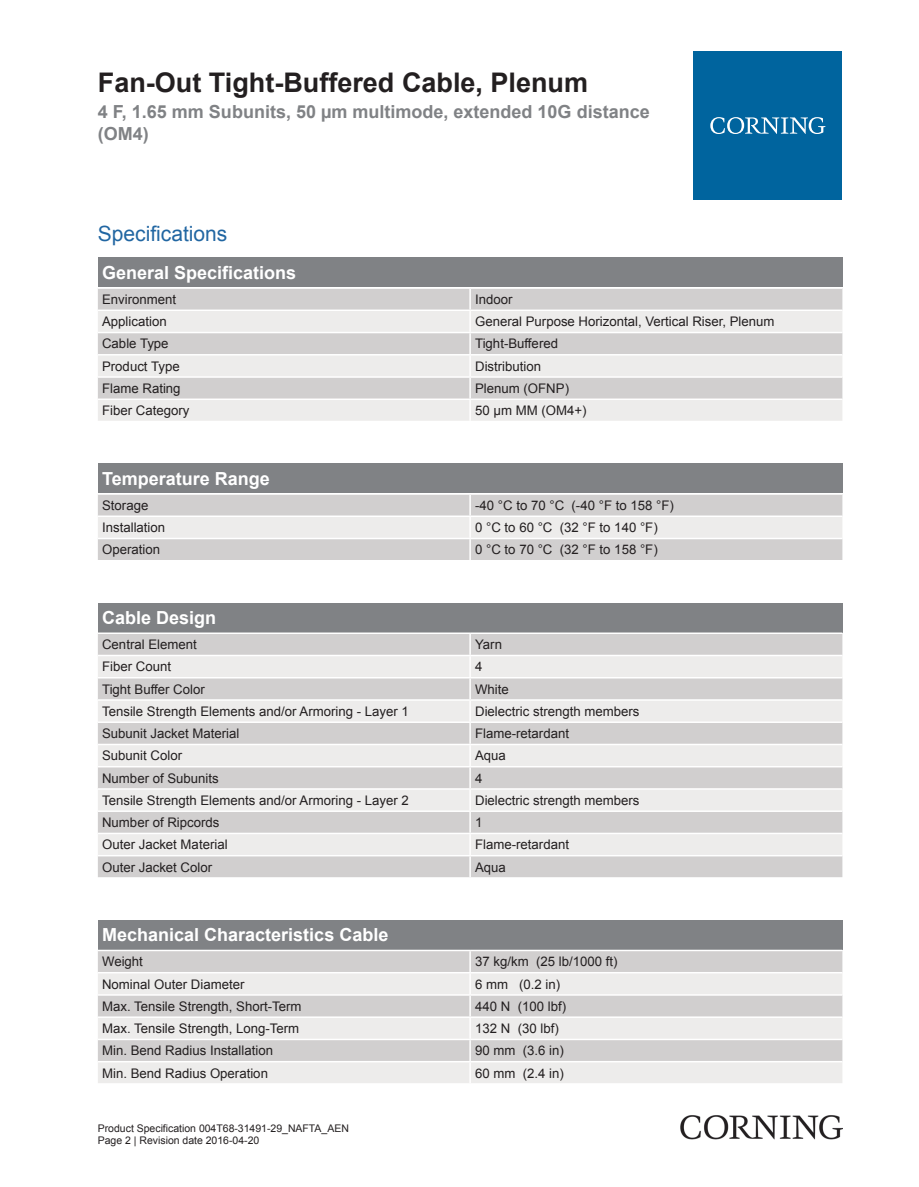
<style>
.page{position:relative;width:919px;height:1187px;background:#fff}
.page>*{position:absolute;margin:0;border:0;box-sizing:border-box;transform-origin:0 0}
.t1{font:700 27px "Arial";color:#231f20}
.t2{font:21px "Arial";color:#2166a2}
.t3{font:700 18px "Arial";color:#fff}
.t4{font:700 18px/21.6px "Arial";color:#808285}
.t5{font:13.2px "Arial";color:#231f20}
.t6{font:10.5px/12.6px "Arial";color:#231f20}
</style>
<div class="page">
<div style="left:98px;top:257px;width:744px;height:30px;background:#808285"></div>
<div style="left:98px;top:289px;width:744px;height:20px;background:#d1cfcf"></div>
<svg style="left:98px;top:311px;width:744px;height:110px;background:#e2e0e0"></svg>
<hr style="left:469px;top:289px;width:2px;height:20px;background:#fff">
<hr style="left:469px;top:311px;width:2px;height:21px;background:#fff">
<hr style="left:469px;top:333px;width:2px;height:21px;background:#fff">
<hr style="left:469px;top:355px;width:2px;height:21px;background:#fff">
<hr style="left:469px;top:378px;width:2px;height:20px;background:#fff">
<hr style="left:469px;top:400px;width:2px;height:21px;background:#fff">
<hr style="left:98px;top:332px;width:372px;height:1px;background:#fff">
<hr style="left:470px;top:332px;width:372px;height:1px;background:#fff">
<hr style="left:98px;top:354px;width:372px;height:1px;background:#fff">
<hr style="left:470px;top:354px;width:372px;height:1px;background:#fff">
<hr style="left:98px;top:376px;width:372px;height:2px;background:#fff">
<hr style="left:470px;top:376px;width:372px;height:2px;background:#fff">
<hr style="left:98px;top:398px;width:372px;height:2px;background:#fff">
<hr style="left:470px;top:398px;width:372px;height:2px;background:#fff">
<div style="left:98px;top:463px;width:744px;height:30px;background:#808285"></div>
<div style="left:98px;top:494px;width:744px;height:66px;background:#d1cfcf"></div>
<div style="left:98px;top:517px;width:744px;height:20px;background:#edeceb"></div>
<hr style="left:469px;top:494px;width:2px;height:21px;background:#fff">
<hr style="left:469px;top:517px;width:2px;height:20px;background:#fff">
<hr style="left:469px;top:539px;width:2px;height:21px;background:#fff">
<hr style="left:98px;top:515px;width:372px;height:2px;background:#fff">
<hr style="left:470px;top:515px;width:372px;height:2px;background:#fff">
<hr style="left:98px;top:537px;width:372px;height:2px;background:#fff">
<hr style="left:470px;top:537px;width:372px;height:2px;background:#fff">
<div style="left:98px;top:602px;width:744px;height:30px;background:#808285"></div>
<div style="left:98px;top:634px;width:744px;height:243px;background:#d1cfcf"></div>
<svg style="left:98px;top:656px;width:744px;height:198px;background:#e1dfdf"></svg>
<hr style="left:469px;top:634px;width:2px;height:20px;background:#fff">
<hr style="left:469px;top:656px;width:2px;height:21px;background:#fff">
<hr style="left:469px;top:678px;width:2px;height:21px;background:#fff">
<hr style="left:469px;top:700px;width:2px;height:21px;background:#fff">
<hr style="left:469px;top:723px;width:2px;height:20px;background:#fff">
<hr style="left:469px;top:745px;width:2px;height:21px;background:#fff">
<hr style="left:469px;top:767px;width:2px;height:21px;background:#fff">
<hr style="left:469px;top:789px;width:2px;height:21px;background:#fff">
<hr style="left:469px;top:811px;width:2px;height:21px;background:#fff">
<hr style="left:469px;top:834px;width:2px;height:20px;background:#fff">
<hr style="left:469px;top:856px;width:2px;height:21px;background:#fff">
<hr style="left:98px;top:654px;width:372px;height:2px;background:#fff">
<hr style="left:470px;top:654px;width:372px;height:2px;background:#fff">
<hr style="left:98px;top:677px;width:372px;height:1px;background:#fff">
<hr style="left:470px;top:677px;width:372px;height:1px;background:#fff">
<hr style="left:98px;top:699px;width:372px;height:1px;background:#fff">
<hr style="left:470px;top:699px;width:372px;height:1px;background:#fff">
<hr style="left:98px;top:721px;width:372px;height:2px;background:#fff">
<hr style="left:470px;top:721px;width:372px;height:2px;background:#fff">
<hr style="left:98px;top:743px;width:372px;height:2px;background:#fff">
<hr style="left:470px;top:743px;width:372px;height:2px;background:#fff">
<hr style="left:98px;top:766px;width:372px;height:1px;background:#fff">
<hr style="left:470px;top:766px;width:372px;height:1px;background:#fff">
<hr style="left:98px;top:788px;width:372px;height:1px;background:#fff">
<hr style="left:470px;top:788px;width:372px;height:1px;background:#fff">
<hr style="left:98px;top:810px;width:372px;height:1px;background:#fff">
<hr style="left:470px;top:810px;width:372px;height:1px;background:#fff">
<hr style="left:98px;top:832px;width:372px;height:2px;background:#fff">
<hr style="left:470px;top:832px;width:372px;height:2px;background:#fff">
<hr style="left:98px;top:854px;width:372px;height:2px;background:#fff">
<hr style="left:470px;top:854px;width:372px;height:2px;background:#fff">
<div style="left:98px;top:919px;width:744px;height:30px;background:#808285"></div>
<div style="left:98px;top:951px;width:744px;height:20px;background:#d1cfcf"></div>
<svg style="left:98px;top:973px;width:744px;height:110px;background:#e2e1e0"></svg>
<hr style="left:469px;top:951px;width:2px;height:20px;background:#fff">
<hr style="left:469px;top:973px;width:2px;height:21px;background:#fff">
<hr style="left:469px;top:995px;width:2px;height:21px;background:#fff">
<hr style="left:469px;top:1017px;width:2px;height:21px;background:#fff">
<hr style="left:469px;top:1040px;width:2px;height:20px;background:#fff">
<hr style="left:469px;top:1062px;width:2px;height:21px;background:#fff">
<hr style="left:98px;top:994px;width:372px;height:1px;background:#fff">
<hr style="left:470px;top:994px;width:372px;height:1px;background:#fff">
<hr style="left:98px;top:1016px;width:372px;height:1px;background:#fff">
<hr style="left:470px;top:1016px;width:372px;height:1px;background:#fff">
<hr style="left:98px;top:1038px;width:372px;height:2px;background:#fff">
<hr style="left:470px;top:1038px;width:372px;height:2px;background:#fff">
<hr style="left:98px;top:1060px;width:372px;height:2px;background:#fff">
<hr style="left:470px;top:1060px;width:372px;height:2px;background:#fff">
<div style="left:693px;top:51px;width:149px;height:149px;background:#00649e"></div>
<svg style="left:710px;top:117px;width:115px;height:17px"></svg>
<img style="left:680px;top:1115px;width:162px;height:24px">
<h1 class="t1" style="left:98px;top:64px;width:492px">Fan-Out Tight-Buffered Cable, Plenum</h1>
<h3 class="t4" style="left:98px;top:102px;width:553px">4 F, 1.65 mm Subunits, 50 µm multimode, extended 10G distance (OM4)</h3>
<h2 class="t2" style="left:98px;top:219px;width:131px">Specifications</h2>
<h3 class="t3" style="left:102px;top:260px;width:196px">General Specifications</h3>
<p class="t5" style="left:102px;top:290px;width:76px">Environment</p>
<p class="t5" style="left:475px;top:290px;width:39px">Indoor</p>
<p class="t5" style="left:102px;top:313px;width:66px">Application</p>
<p class="t5" style="left:475px;top:313px;width:301px">General Purpose Horizontal, Vertical Riser, Plenum</p>
<p class="t5" style="left:102px;top:335px;width:68px">Cable Type</p>
<p class="t5" style="left:475px;top:335px;width:84px">Tight-Buffered</p>
<p class="t5" style="left:102px;top:357px;width:79px">Product Type</p>
<p class="t5" style="left:475px;top:357px;width:68px">Distribution</p>
<p class="t5" style="left:102px;top:379px;width:80px">Flame Rating</p>
<p class="t5" style="left:475px;top:379px;width:95px">Plenum (OFNP)</p>
<p class="t5" style="left:102px;top:402px;width:89px">Fiber Category</p>
<p class="t5" style="left:475px;top:402px;width:113px">50 µm MM (OM4+)</p>
<h3 class="t3" style="left:102px;top:466px;width:169px">Temperature Range</h3>
<p class="t5" style="left:102px;top:496px;width:48px">Storage</p>
<p class="t5" style="left:475px;top:496px;width:200px">-40 °C to 70 °C (-40 °F to 158 °F)</p>
<p class="t5" style="left:102px;top:519px;width:65px">Installation</p>
<p class="t5" style="left:475px;top:519px;width:184px">0 °C to 60 °C (32 °F to 140 °F)</p>
<p class="t5" style="left:102px;top:541px;width:59px">Operation</p>
<p class="t5" style="left:475px;top:541px;width:184px">0 °C to 70 °C (32 °F to 158 °F)</p>
<h3 class="t3" style="left:102px;top:605px;width:116px">Cable Design</h3>
<p class="t5" style="left:102px;top:635px;width:96px">Central Element</p>
<p class="t5" style="left:475px;top:635px;width:28px">Yarn</p>
<p class="t5" style="left:102px;top:658px;width:70px">Fiber Count</p>
<p class="t5" style="left:475px;top:658px;width:9px">4</p>
<p class="t5" style="left:102px;top:680px;width:104px">Tight Buffer Color</p>
<p class="t5" style="left:475px;top:680px;width:35px">White</p>
<p class="t5" style="left:102px;top:702px;width:308px">Tensile Strength Elements and/or Armoring - Layer 1</p>
<p class="t5" style="left:475px;top:702px;width:166px">Dielectric strength members</p>
<p class="t5" style="left:102px;top:724px;width:139px">Subunit Jacket Material</p>
<p class="t5" style="left:475px;top:724px;width:95px">Flame-retardant</p>
<p class="t5" style="left:102px;top:747px;width:81px">Subunit Color</p>
<p class="t5" style="left:475px;top:747px;width:32px">Aqua</p>
<p class="t5" style="left:102px;top:769px;width:118px">Number of Subunits</p>
<p class="t5" style="left:475px;top:769px;width:9px">4</p>
<p class="t5" style="left:102px;top:791px;width:308px">Tensile Strength Elements and/or Armoring - Layer 2</p>
<p class="t5" style="left:475px;top:791px;width:166px">Dielectric strength members</p>
<p class="t5" style="left:102px;top:813px;width:119px">Number of Ripcords</p>
<p class="t5" style="left:475px;top:813px;width:9px">1</p>
<p class="t5" style="left:102px;top:836px;width:127px">Outer Jacket Material</p>
<p class="t5" style="left:475px;top:836px;width:95px">Flame-retardant</p>
<p class="t5" style="left:102px;top:858px;width:112px">Outer Jacket Color</p>
<p class="t5" style="left:475px;top:858px;width:32px">Aqua</p>
<h3 class="t3" style="left:102px;top:923px;width:288px">Mechanical Characteristics Cable</h3>
<p class="t5" style="left:102px;top:952px;width:42px">Weight</p>
<p class="t5" style="left:475px;top:952px;width:144px">37 kg/km (25 lb/1000 ft)</p>
<p class="t5" style="left:102px;top:975px;width:144px">Nominal Outer Diameter</p>
<p class="t5" style="left:475px;top:975px;width:87px">6 mm (0.2 in)</p>
<p class="t5" style="left:102px;top:997px;width:201px">Max. Tensile Strength, Short-Term</p>
<p class="t5" style="left:475px;top:997px;width:92px">440 N (100 lbf)</p>
<p class="t5" style="left:102px;top:1019px;width:199px">Max. Tensile Strength, Long-Term</p>
<p class="t5" style="left:475px;top:1019px;width:85px">132 N (30 lbf)</p>
<p class="t5" style="left:102px;top:1041px;width:172px">Min. Bend Radius Installation</p>
<p class="t5" style="left:475px;top:1041px;width:90px">90 mm (3.6 in)</p>
<p class="t5" style="left:102px;top:1064px;width:167px">Min. Bend Radius Operation</p>
<p class="t5" style="left:475px;top:1064px;width:90px">60 mm (2.4 in)</p>
<p class="t6" style="left:98px;top:1121px;width:252px">Product Specification 004T68-31491-29_NAFTA_AEN<br>Page 2 | Revision date 2016-04-20</p>
</div>
